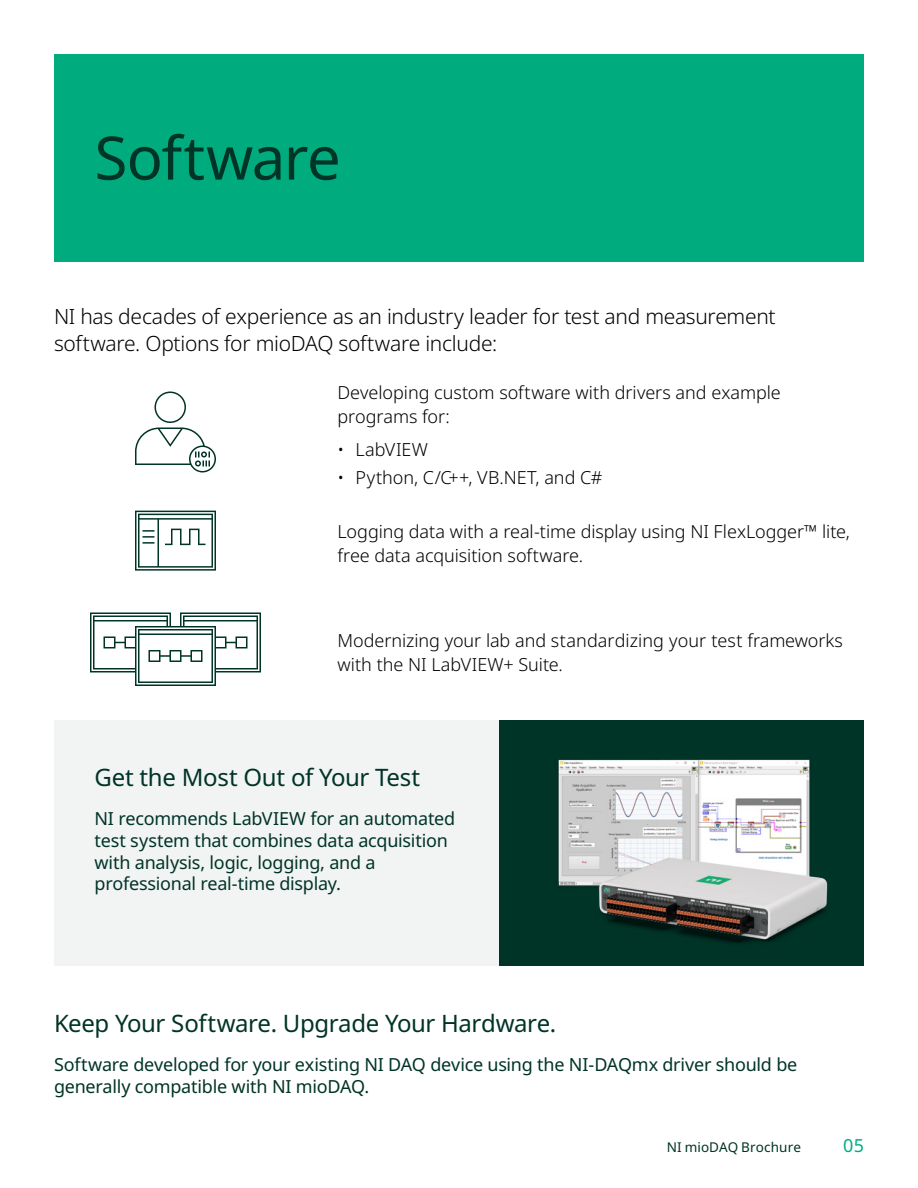
<style>
.page{position:relative;width:918px;height:1188px;background:#fff}
.page>*{position:absolute;margin:0;border:0;box-sizing:border-box;transform-origin:0 0}
.t1{font:60px "Noto Sans";letter-spacing:-.025em;color:#003427}
.t2{font:24px "Noto Sans";letter-spacing:-.015em;color:#003427}
.t3{font:300 21px/27px "Noto Sans";letter-spacing:-.015em;color:#000}
.t4{font:300 18px/24px "Noto Sans";color:#000}
.t5{font:18px/21.6px "Noto Sans";letter-spacing:-.015em;color:#003427}
.t6{font:18px "Noto Sans";color:#00ac7e}
.t7{font:13.5px "Noto Sans";letter-spacing:.01em;color:#003427}
</style>
<div class="page">
<div style="left:54px;top:720px;width:446px;height:246px;background:#f2f3f3"></div>
<div style="left:500px;top:720px;width:364px;height:246px;background:#003427"></div>
<img style="left:558px;top:759px;width:270px;height:185px">
<div style="left:54px;top:54px;width:810px;height:207px;background:#00ac7e"></div>
<svg style="left:135px;top:392px;width:81px;height:80px"></svg>
<svg style="left:135px;top:511px;width:81px;height:60px"></svg>
<svg style="left:90px;top:612px;width:171px;height:74px"></svg>
<h1 class="t1" style="left:94px;top:116px;width:248px">Software</h1>
<p class="t3" style="left:54px;top:303px;width:723px">NI has decades of experience as an industry leader for test and measurement software. Options for mioDAQ software include:</p>
<p class="t4" style="left:338px;top:381px;width:445px">Developing custom software with drivers and example programs for:</p>
<p class="t4" style="left:338px;top:438px;width:92px">• LabVIEW</p>
<p class="t4" style="left:338px;top:466px;width:267px">• Python, C/C++, VB.NET, and C#</p>
<p class="t4" style="left:338px;top:520px;width:514px">Logging data with a real-time display using NI FlexLogger™ lite, free data acquisition software.</p>
<p class="t4" style="left:338px;top:629px;width:507px">Modernizing your lab and standardizing your test frameworks with the NI LabVIEW+ Suite.</p>
<h2 class="t2" style="left:94px;top:760px;width:327px">Get the Most Out of Your Test</h2>
<p class="t5" style="left:94px;top:809px;width:362px">NI recommends LabVIEW for an automated test system that combines data acquisition with analysis, logic, logging, and a professional real-time display.</p>
<h2 class="t2" style="left:54px;top:1006px;width:504px">Keep Your Software. Upgrade Your Hardware.</h2>
<p class="t5" style="left:54px;top:1055px;width:745px">Software developed for your existing NI DAQ device using the NI-DAQmx driver should be generally compatible with NI mioDAQ.</p>
<p class="t7" style="left:667px;top:1138px;width:136px">NI mioDAQ Brochure</p>
<p class="t6" style="left:843px;top:1133px;width:22px">05</p>
</div>
